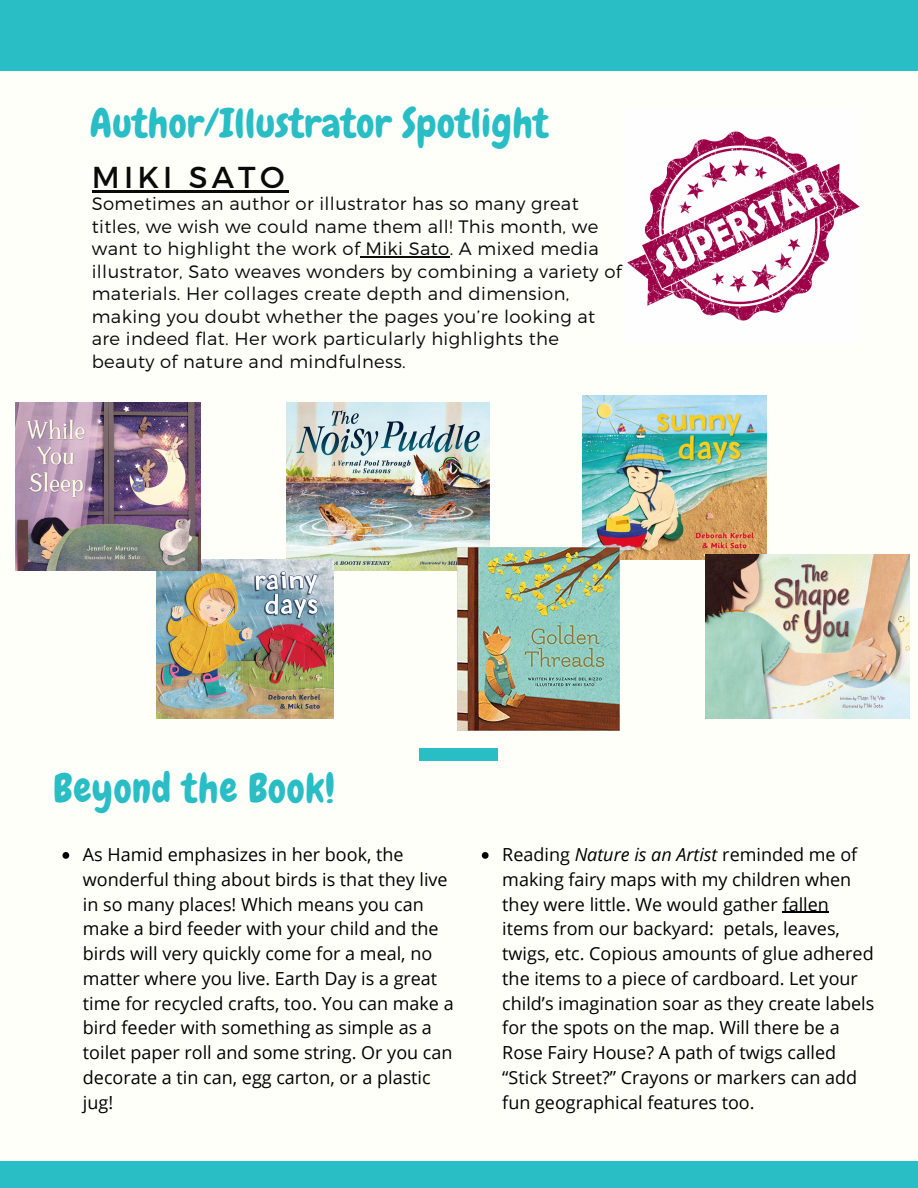
<style>
.page{position:relative;width:918px;height:1188px;background:#fffff9}
.page>*{position:absolute;margin:0;border:0;box-sizing:border-box;transform-origin:0 0}
.t1{font:40.05px "Chewy";letter-spacing:.01em;color:#29bdc5}
.t2{font:30.3px "Montserrat";letter-spacing:.14em;color:#0a0a0a}
.t3{font:18px/24.8px "Open Sans";color:#000}
.t4{font:300 18px/22.5px "Montserrat";letter-spacing:.02em;color:#0a0a0a}
.s1{font-style:italic}
</style>
<div class="page">
<div style="left:0;top:0;width:918px;height:70px;background:#29bdc5"></div>
<div style="left:0;top:1161px;width:918px;height:27px;background:#29bdc5"></div>
<div style="left:420px;top:749px;width:78px;height:11px;background:#29bdc5"></div>
<img style="left:627px;top:131px;width:233px;height:190px">
<img style="left:287px;top:403px;width:202px;height:167px">
<img style="left:156px;top:560px;width:178px;height:158px">
<img style="left:582px;top:395px;width:185px;height:165px">
<img style="left:15px;top:403px;width:186px;height:167px">
<img style="left:458px;top:548px;width:162px;height:182px">
<img style="left:705px;top:554px;width:204px;height:164px">
<hr style="left:92px;top:190px;width:197px;height:2px;background:#0a0a0a">
<hr style="left:360px;top:256px;width:90px;height:1px;background:#0a0a0a">
<svg style="left:62px;top:852px;width:7px;height:7px"></svg>
<svg style="left:482px;top:852px;width:7px;height:7px"></svg>
<hr style="left:783px;top:912px;width:46px;height:1px;background:#000">
<h1 class="t1" style="left:90px;top:98px;width:460px">Author/Illustrator Spotlight</h1>
<h2 class="t2" style="left:92px;top:157px;width:194px">MIKI SATO</h2>
<p class="t4" style="left:92px;top:191px;width:531px">Sometimes an author or illustrator has so many great titles, we wish we could name them all! This month, we want to highlight the work of Miki Sato. A mixed media illustrator, Sato weaves wonders by combining a variety of materials. Her collages create depth and dimension, making you doubt whether the pages you’re looking at are indeed flat. Her work particularly highlights the beauty of nature and mindfulness.</p>
<h1 class="t1" style="left:54px;top:763px;width:283px">Beyond the Book!</h1>
<p class="t3" style="left:83px;top:842px;width:372px">As Hamid emphasizes in her book, the wonderful thing about birds is that they live in so many places! Which means you can make a bird feeder with your child and the birds will very quickly come for a meal, no matter where you live. Earth Day is a great time for recycled crafts, too. You can make a bird feeder with something as simple as a toilet paper roll and some string. Or you can decorate a tin can, egg carton, or a plastic jug!</p>
<p class="t3" style="left:502px;top:842px;width:373px">Reading <span class="s1">Nature is an Artist</span> reminded me of making fairy maps with my children when they were little. We would gather fallen items from our backyard: petals, leaves, twigs, etc. Copious amounts of glue adhered the items to a piece of cardboard. Let your child’s imagination soar as they create labels for the spots on the map. Will there be a Rose Fairy House? A path of twigs called “Stick Street?” Crayons or markers can add fun geographical features too.</p>
</div>
